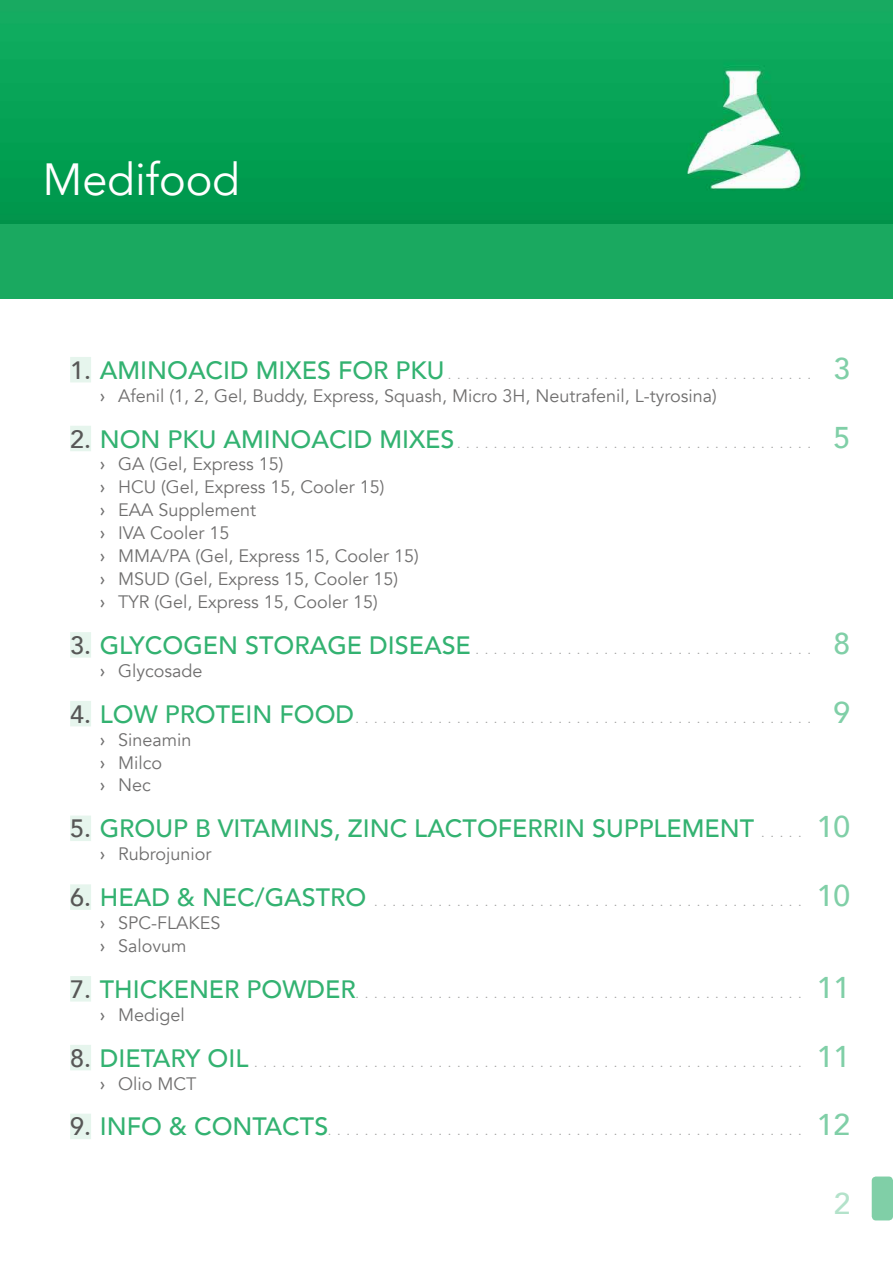
<style>
.page{position:relative;width:893px;height:1263px;background:#fff}
.page>*{position:absolute;margin:0;border:0;box-sizing:border-box;transform-origin:0 0}
.t1{font:45px "Avenir";color:#fff}
.t2{font:500 30px "Avenir";color:#80cfa7}
.t3{font:500 30px "Avenir";color:#b3e2ca}
.t4{font:500 25.05px "Avenir";color:#33b271}
.t5{font:18px/23px "Avenir";color:#706f6f}
.t6{font:500 10.5px "Avenir";color:#9d9d9c}
.s1{color:#575756}
.s2{font-weight:500}
</style>
<div class="page">
<div style="left:872px;top:1176px;width:21px;height:44px;background:#80cfa7;border-radius:4px"></div>
<img style="left:0;top:0;width:893px;height:224px">
<div style="left:70px;top:357px;width:21px;height:25px;background:#e6f5ed"></div>
<div style="left:70px;top:426px;width:21px;height:25px;background:#e6f5ed"></div>
<div style="left:70px;top:632px;width:21px;height:26px;background:#e6f5ed"></div>
<div style="left:70px;top:701px;width:21px;height:25px;background:#e6f5ed"></div>
<div style="left:70px;top:815px;width:21px;height:26px;background:#e6f5ed"></div>
<div style="left:70px;top:884px;width:21px;height:26px;background:#e6f5ed"></div>
<div style="left:70px;top:976px;width:21px;height:25px;background:#e6f5ed"></div>
<div style="left:70px;top:1045px;width:21px;height:25px;background:#e6f5ed"></div>
<div style="left:70px;top:1114px;width:21px;height:25px;background:#e6f5ed"></div>
<div style="left:0;top:224px;width:893px;height:75px;background:#1aa960"></div>
<h1 class="t1" style="left:43px;top:153px;width:199px">Medifood</h1>
<h3 class="t4" style="left:70px;top:348px;width:376px"><span class="s1">1.</span> AMINOACID MIXES FOR PKU</h3>
<p class="t6" style="left:448px;top:366px;width:364px">........................................</p>
<h3 class="t5" style="left:100px;top:384px;width:619px"><span class="s2">›</span> Afenil (1, 2, Gel, Buddy, Express, Squash, Micro 3H, Neutrafenil, L-tyrosina)</h3>
<h3 class="t4" style="left:70px;top:417px;width:386px"><span class="s1">2.</span> NON PKU AMINOACID MIXES</h3>
<p class="t6" style="left:457px;top:435px;width:355px">.......................................</p>
<h3 class="t5" style="left:100px;top:453px;width:321px"><span class="s2">›</span> GA (Gel, Express 15)<br><span class="s2">›</span> HCU (Gel, Express 15, Cooler 15)<br><span class="s2">›</span> EAA Supplement<br><span class="s2">›</span> IVA Cooler 15<br><span class="s2">›</span> MMA/PA (Gel, Express 15, Cooler 15) <span class="s2">›</span> MSUD (Gel, Express 15, Cooler 15)<br><span class="s2">›</span> TYR (Gel, Express 15, Cooler 15)</h3>
<h3 class="t4" style="left:70px;top:623px;width:402px"><span class="s1">3.</span> GLYCOGEN STORAGE DISEASE</h3>
<p class="t6" style="left:476px;top:641px;width:336px">.....................................</p>
<h3 class="t5" style="left:100px;top:659px;width:104px"><span class="s2">›</span> Glycosade</h3>
<h3 class="t4" style="left:70px;top:692px;width:286px"><span class="s1">4.</span> LOW PROTEIN FOOD</h3>
<p class="t6" style="left:356px;top:710px;width:456px">..................................................</p>
<h3 class="t5" style="left:100px;top:728px;width:93px"><span class="s2">›</span> Sineamin <span class="s2">›</span> Milco<br><span class="s2">›</span> Nec</h3>
<h3 class="t4" style="left:70px;top:807px;width:686px"><span class="s1">5.</span> GROUP B VITAMINS, ZINC LACTOFERRIN SUPPLEMENT</h3>
<p class="t6" style="left:762px;top:824px;width:41px">.....</p>
<h3 class="t5" style="left:100px;top:843px;width:113px"><span class="s2">›</span> Rubrojunior</h3>
<h3 class="t4" style="left:70px;top:876px;width:298px"><span class="s1">6.</span> HEAD &amp; NEC/GASTRO</h3>
<p class="t6" style="left:374px;top:893px;width:428px">...............................................</p>
<h3 class="t5" style="left:100px;top:912px;width:122px"><span class="s2">›</span> SPC-FLAKES <span class="s2">›</span> Salovum</h3>
<h3 class="t4" style="left:70px;top:967px;width:287px"><span class="s1">7.</span> THICKENER POWDER</h3>
<p class="t6" style="left:356px;top:985px;width:447px">.................................................</p>
<h3 class="t5" style="left:100px;top:1003px;width:86px"><span class="s2">›</span> Medigel</h3>
<h3 class="t4" style="left:70px;top:1036px;width:180px"><span class="s1">8.</span> DIETARY OIL</h3>
<p class="t6" style="left:255px;top:1054px;width:548px">............................................................</p>
<h3 class="t5" style="left:100px;top:1072px;width:98px"><span class="s2">›</span> Olio MCT</h3>
<h3 class="t4" style="left:70px;top:1105px;width:260px"><span class="s1">9.</span> INFO &amp; CONTACTS</h3>
<p class="t6" style="left:328px;top:1123px;width:475px">....................................................</p>
<h2 class="t2" style="left:833px;top:342px;width:18px">3</h2>
<h2 class="t2" style="left:833px;top:411px;width:18px">5</h2>
<h2 class="t2" style="left:833px;top:617px;width:18px">8</h2>
<h2 class="t2" style="left:833px;top:686px;width:18px">9</h2>
<h2 class="t2" style="left:817px;top:801px;width:35px">10</h2>
<h2 class="t2" style="left:817px;top:870px;width:35px">10</h2>
<h2 class="t2" style="left:817px;top:961px;width:35px">11</h2>
<h2 class="t2" style="left:817px;top:1030px;width:35px">11</h2>
<h2 class="t2" style="left:817px;top:1099px;width:35px">12</h2>
<h2 class="t3" style="left:834px;top:1177px;width:18px">2</h2>
</div>
